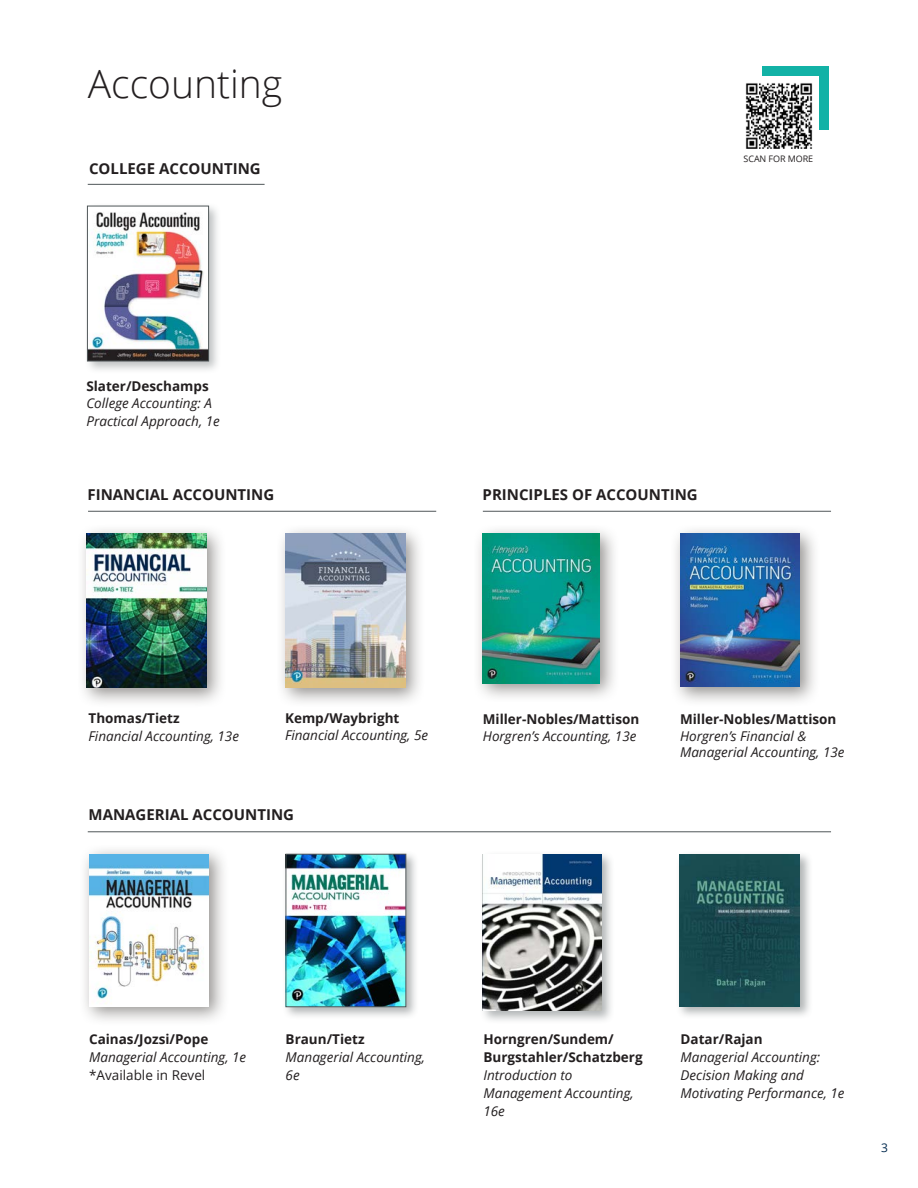
<style>
.page{position:relative;width:918px;height:1188px;background:#fff}
.page>*{position:absolute;margin:0;border:0;box-sizing:border-box;transform-origin:0 0}
.HEAD_1{font:300 39px "Open Sans";color:#231f20}
.Subject_title{font:700 15px "Open Sans";color:#231f20}
.Body_Text{font:italic 13.5px/18px "Open Sans";color:#231f20}
.Body_Text-2{font:700 13.5px/18px "Open Sans";color:#231f20}
.Body_Text-3{font:13.5px "Open Sans";color:#231f20}
.Subject_title-2{font:700 13.5px "Open Sans";color:#231f20}
.t1{font:12px "Open Sans";color:#00294e}
.Subject_title-3{font:9px "Open Sans";letter-spacing:-.01em;color:#231f20}
</style>
<div class="page">
<hr style="left:88px;top:184px;width:177px;height:1px;background:#505759">
<div style="left:84px;top:202px;width:137px;height:172px;background:#4f5759;opacity:.37"></div>
<img style="left:89px;top:208px;width:118px;height:151px">
<div style="left:87px;top:206px;width:122px;height:155px;border:1px solid #505759"></div>
<div style="left:76px;top:523px;width:151px;height:185px;background:#3d3935;opacity:.55"></div>
<img style="left:87px;top:534px;width:120px;height:154px">
<div style="left:275px;top:523px;width:151px;height:185px;background:#3d3935;opacity:.55"></div>
<img style="left:286px;top:534px;width:120px;height:154px">
<div style="left:282px;top:851px;width:137px;height:169px;background:#4f5759;opacity:.45"></div>
<img style="left:288px;top:856px;width:116px;height:149px">
<div style="left:286px;top:854px;width:120px;height:153px;border:1px solid #505759"></div>
<div style="left:479px;top:851px;width:136px;height:174px;background:#4f5759;opacity:.45"></div>
<img style="left:483px;top:854px;width:118px;height:157px">
<div style="left:676px;top:851px;width:137px;height:168px;background:#4f5759;opacity:.45"></div>
<img style="left:679px;top:854px;width:121px;height:152px">
<hr style="left:88px;top:511px;width:348px;height:1px;background:#505759">
<hr style="left:88px;top:831px;width:743px;height:1px;background:#505759">
<div style="left:79px;top:844px;width:150px;height:182px;background:#3d3935;opacity:.55"></div>
<img style="left:89px;top:854px;width:120px;height:152px">
<div style="left:472px;top:523px;width:148px;height:181px;background:#3d3935;opacity:.55"></div>
<img style="left:483px;top:534px;width:117px;height:150px">
<div style="left:670px;top:523px;width:150px;height:184px;background:#3d3935;opacity:.55"></div>
<img style="left:680px;top:534px;width:120px;height:153px">
<hr style="left:483px;top:511px;width:348px;height:1px;background:#505759">
<div style="left:762px;top:67px;width:66px;height:63px;background:#12b2a6"></div>
<div style="left:738px;top:77px;width:81px;height:77px;background:#fff"></div>
<img style="left:745px;top:83px;width:68px;height:66px">
<p class="HEAD_1" style="left:88px;top:57px;width:196px">Accounting</p>
<p class="Subject_title" style="left:89px;top:158px;width:173px">COLLEGE ACCOUNTING</p>
<p class="Subject_title-2" style="left:86px;top:377px;width:124px">Slater/Deschamps</p>
<p class="Body_Text" style="left:86px;top:394px;width:135px">College Accounting: A<br>Practical Approach, 1e</p>
<p class="Subject_title" style="left:87px;top:484px;width:188px">FINANCIAL ACCOUNTING</p>
<p class="Subject_title-3" style="left:744px;top:153px;width:71px">SCAN FOR MORE</p>
<p class="Subject_title" style="left:483px;top:484px;width:217px">PRINCIPLES OF ACCOUNTING</p>
<p class="Body_Text-2" style="left:89px;top:709px;width:93px">Thomas/Tietz</p>
<p class="Body_Text" style="left:89px;top:727px;width:152px">Financial Accounting, 13e</p>
<p class="Body_Text-2" style="left:285px;top:709px;width:116px">Kemp/Waybright</p>
<p class="Body_Text" style="left:285px;top:725px;width:145px">Financial Accounting, 5e</p>
<p class="Subject_title" style="left:89px;top:804px;width:207px">MANAGERIAL ACCOUNTING</p>
<p class="Body_Text-2" style="left:483px;top:710px;width:158px">Miller-Nobles/Mattison</p>
<p class="Body_Text" style="left:483px;top:726px;width:155px">Horgren’s Accounting, 13e</p>
<p class="Body_Text-2" style="left:680px;top:710px;width:158px">Miller-Nobles/Mattison</p>
<p class="Body_Text" style="left:680px;top:727px;width:166px;line-height:16.5px">Horgren’s Financial &amp;<br>Managerial Accounting, 13e</p>
<p class="Body_Text-2" style="left:89px;top:1030px;width:121px">Cainas/Jozsi/Pope</p>
<p class="Body_Text" style="left:89px;top:1048px;width:159px">Managerial Accounting, 1e</p>
<p class="Body_Text-3" style="left:89px;top:1066px;width:118px">*Available in Revel</p>
<p class="Body_Text-2" style="left:286px;top:1030px;width:81px">Braun/Tietz</p>
<p class="Body_Text" style="left:286px;top:1048px;width:141px">Managerial Accounting,<br>6e</p>
<p class="Body_Text-2" style="left:483px;top:1030px;width:161px">Horngren/Sundem/<br>Burgstahler/Schatzberg</p>
<p class="Body_Text" style="left:483px;top:1066px;width:152px">Introduction to<br>Management Accounting,<br>16e</p>
<p class="Body_Text-2" style="left:681px;top:1030px;width:84px">Datar/Rajan</p>
<p class="Body_Text" style="left:681px;top:1048px;width:165px">Managerial Accounting:<br>Decision Making and<br>Motivating Performance, 1e</p>
<p class="t1" style="left:881px;top:1140px;width:8px">3</p>
</div>
